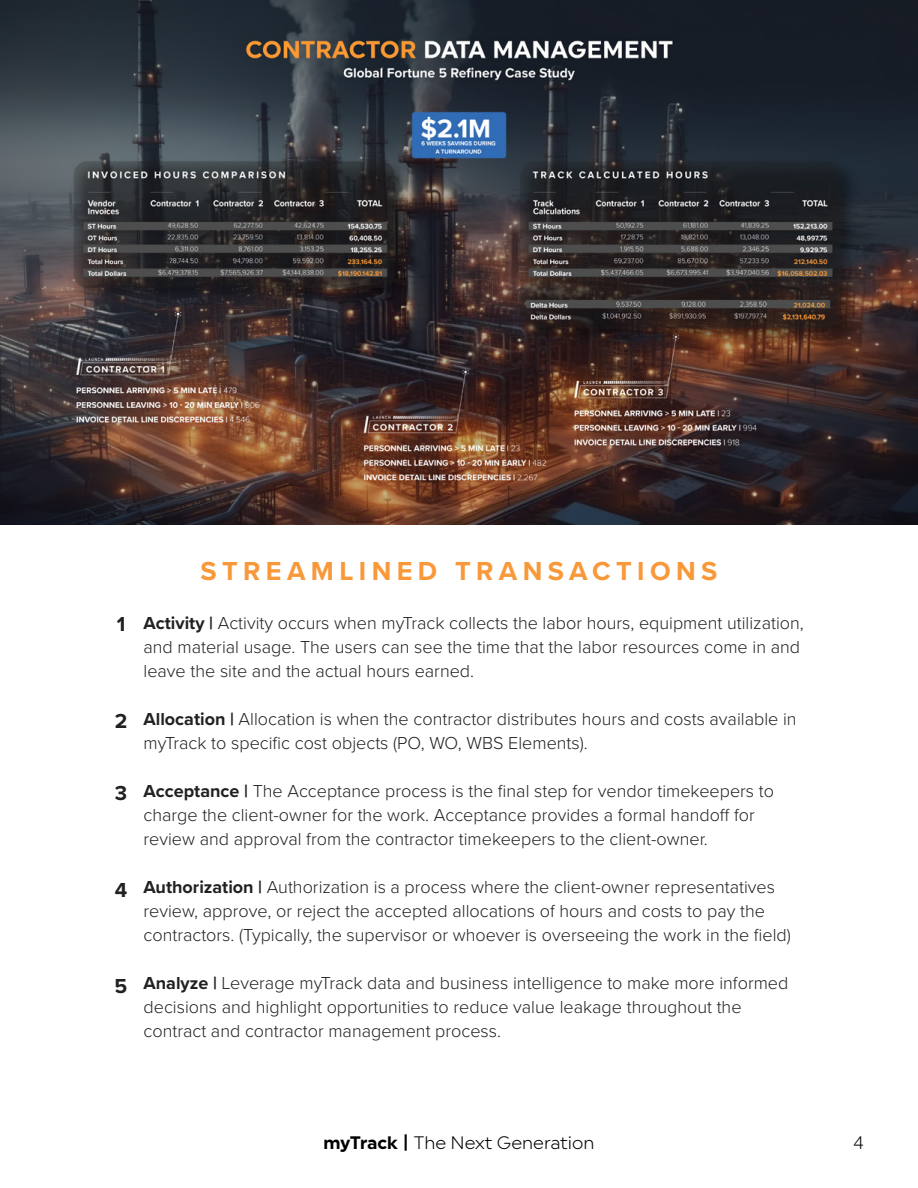
<style>
.page{position:relative;width:918px;height:1188px;background:#fff}
.page>*{position:absolute;margin:0;border:0;box-sizing:border-box;transform-origin:0 0}
.t1{font:700 27px "Proxima Nova";letter-spacing:.2em;color:#f89838}
.t2{font:700 21px "Proxima Nova";color:#212121}
.t3{font:300 18px/24px "Proxima Nova";color:#212121}
.t4{font:18px "Uniform Pro Lgt";color:#000}
.s1{font-weight:700}
.s2{font-family:"Uniform Pro Bld"}
</style>
<div class="page">
<img style="left:0;top:0;width:918px;height:525px">
<p class="t2" style="left:117px;top:608px;width:10px">1</p>
<p class="t2" style="left:115px;top:706px;width:14px">2</p>
<p class="t2" style="left:115px;top:778px;width:14px">3</p>
<p class="t2" style="left:115px;top:874px;width:14px">4</p>
<p class="t2" style="left:115px;top:970px;width:14px">5</p>
<h1 class="t1" style="left:201px;top:551px;width:518px">STREAMLINED TRANSACTIONS</h1>
<p class="t3" style="left:144px;top:610px;width:662px"><span class="s1">Activity |</span> Activity occurs when myTrack collects the labor hours, equipment utilization, and material usage. The users can see the time that the labor resources come in and leave the site and the actual hours earned.</p>
<p class="t3" style="left:144px;top:706px;width:655px"><span class="s1">Allocation |</span> Allocation is when the contractor distributes hours and costs available in myTrack to specific cost objects (PO, WO, WBS Elements).</p>
<p class="t3" style="left:144px;top:778px;width:632px"><span class="s1">Acceptance |</span> The Acceptance process is the final step for vendor timekeepers to charge the client-owner for the work. Acceptance provides a formal handoff for review and approval from the contractor timekeepers to the client-owner.</p>
<p class="t3" style="left:144px;top:874px;width:649px"><span class="s1">Authorization |</span> Authorization is a process where the client-owner representatives review, approve, or reject the accepted allocations of hours and costs to pay the contractors. (Typically, the supervisor or whoever is overseeing the work in the field)</p>
<p class="t3" style="left:144px;top:970px;width:646px"><span class="s1">Analyze |</span> Leverage myTrack data and business intelligence to make more informed decisions and highlight opportunities to reduce value leakage throughout the contract and contractor management process.</p>
<p class="t4" style="left:324px;top:1132px;width:272px"><span class="s2">myTrack |</span> The Next Generation</p>
<p class="t4" style="left:853px;top:1132px;width:12px">4</p>
</div>
